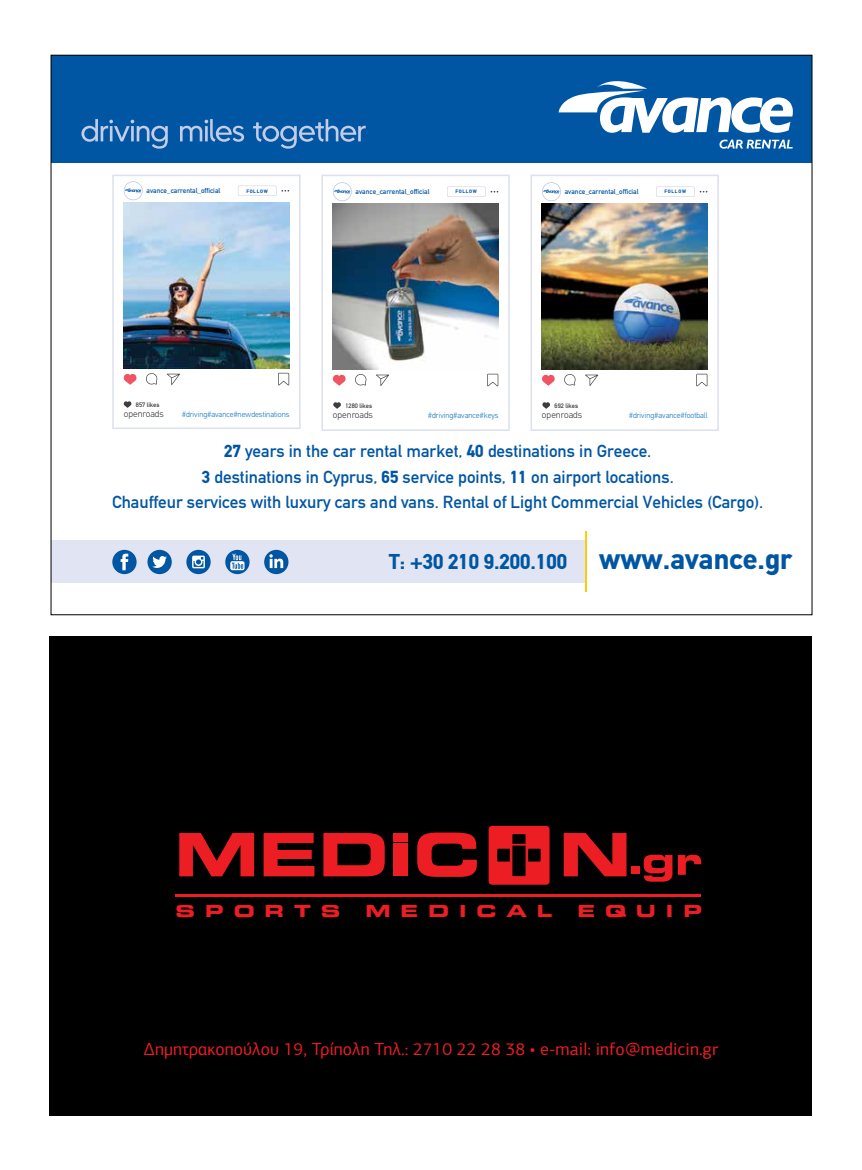
<style>
.page{position:relative;width:862px;height:1170px;background:#fff}
.page>*{position:absolute;margin:0;border:0;box-sizing:border-box;transform-origin:0 0}
.t1{font:700 21.12px "CF Din";color:#0056a3}
.t2{font:17.5px "PF Agora Sans Pro";color:#ed1d24}
.t3{font:700 17.5px "PF Euroset";letter-spacing:.52em;color:#ed1d24;scale:1.08 1}
.t4{font:17.12px/25.8px "CF Din";color:#0056a3;text-align:center}
.t5{font:300 9.38px "PF Din Text";color:#3e3d3c}
.t6{font:300 7.88px "PF Din Text";color:#1578be}
.t7{font:7px "CF Din";color:#0056a3}
.t8{font:6.38px "CF Din";color:#3e3d3c}
.t9{font:700 4.88px "CF Din";letter-spacing:.145em;color:#0056a3}
.s1{font-weight:700}
.s2{font-size:29px}
</style>
<div class="page">
<div style="left:51px;top:55px;width:760px;height:108px;background:#0056a3"></div>
<svg style="left:558px;top:81px;width:234px;height:68px"></svg>
<svg style="left:321px;top:174px;width:188px;height:257px"></svg>
<svg style="left:112px;top:174px;width:188px;height:255px"></svg>
<div style="left:51px;top:540px;width:534px;height:43px;background:#e1e4f3"></div>
<hr style="left:585px;top:531px;width:1px;height:61px;background:#ffcb05">
<svg style="left:530px;top:174px;width:188px;height:257px"></svg>
<svg style="left:487px;top:374px;width:11px;height:12px"></svg>
<svg style="left:332px;top:374px;width:13px;height:11px"></svg>
<svg style="left:354px;top:374px;width:12px;height:11px"></svg>
<svg style="left:375px;top:374px;width:14px;height:12px"></svg>
<svg style="left:333px;top:402px;width:8px;height:7px"></svg>
<svg style="left:332px;top:182px;width:19px;height:19px"></svg>
<svg style="left:447px;top:187px;width:51px;height:10px"></svg>
<img style="left:332px;top:204px;width:166px;height:165px">
<img style="left:124px;top:203px;width:165px;height:165px">
<svg style="left:278px;top:373px;width:11px;height:12px"></svg>
<svg style="left:123px;top:373px;width:14px;height:12px"></svg>
<svg style="left:146px;top:373px;width:11px;height:11px"></svg>
<svg style="left:167px;top:373px;width:13px;height:12px"></svg>
<svg style="left:123px;top:401px;width:8px;height:7px"></svg>
<svg style="left:124px;top:181px;width:18px;height:19px"></svg>
<svg style="left:238px;top:186px;width:51px;height:10px"></svg>
<img style="left:541px;top:204px;width:166px;height:165px">
<svg style="left:696px;top:374px;width:11px;height:12px"></svg>
<svg style="left:541px;top:374px;width:13px;height:11px"></svg>
<svg style="left:563px;top:374px;width:12px;height:11px"></svg>
<svg style="left:584px;top:374px;width:14px;height:12px"></svg>
<svg style="left:542px;top:402px;width:8px;height:7px"></svg>
<svg style="left:541px;top:182px;width:19px;height:19px"></svg>
<svg style="left:655px;top:187px;width:52px;height:10px"></svg>
<svg style="left:81px;top:119px;width:284px;height:30px"></svg>
<div style="left:186px;top:549px;width:24px;height:25px;background:#0056a3;border-radius:50%"></div>
<svg style="left:112px;top:549px;width:24px;height:25px"></svg>
<svg style="left:147px;top:549px;width:25px;height:25px"></svg>
<svg style="left:264px;top:549px;width:24px;height:25px"></svg>
<svg style="left:225px;top:549px;width:24px;height:25px"></svg>
<svg style="left:192px;top:555px;width:13px;height:13px"></svg>
<div style="left:50px;top:636px;width:761px;height:478px;background:#000"></div>
<svg style="left:179px;top:833px;width:75px;height:43px"></svg>
<svg style="left:263px;top:833px;width:51px;height:43px"></svg>
<svg style="left:323px;top:833px;width:61px;height:43px"></svg>
<svg style="left:417px;top:832px;width:59px;height:44px"></svg>
<svg style="left:563px;top:833px;width:63px;height:43px"></svg>
<div style="left:631px;top:866px;width:8px;height:8px;background:#ed1d24"></div>
<svg style="left:643px;top:854px;width:57px;height:27px"></svg>
<svg style="left:488px;top:825px;width:61px;height:59px"></svg>
<hr style="left:175px;top:894px;width:525px;height:3px;background:#ed1d24">
<div style="left:394px;top:832px;width:14px;height:9px;background:#ed1d24"></div>
<div style="left:394px;top:843px;width:14px;height:33px;background:#ed1d24"></div>
<p class="t7" style="left:146px;top:186px;width:75px">avance_carrental_official</p>
<p class="t9" style="left:246px;top:188px;width:23px">FOLLOW</p>
<p class="t7" style="left:355px;top:187px;width:75px">avance_carrental_official</p>
<p class="t9" style="left:455px;top:188px;width:23px">FOLLOW</p>
<p class="t7" style="left:564px;top:187px;width:75px">avance_carrental_official</p>
<p class="t9" style="left:664px;top:188px;width:23px">FOLLOW</p>
<p class="t8" style="left:136px;top:400px;width:25px">857 likes</p>
<p class="t5" style="left:124px;top:407px;width:42px">openroads</p>
<p class="t8" style="left:345px;top:401px;width:28px">1280 likes</p>
<p class="t5" style="left:332px;top:408px;width:42px">openroads</p>
<p class="t8" style="left:554px;top:401px;width:25px">692 likes</p>
<p class="t5" style="left:541px;top:408px;width:42px">openroads</p>
<p class="t6" style="left:182px;top:409px;width:109px">#driving#avance#newdestinations</p>
<p class="t6" style="left:629px;top:410px;width:80px">#driving#avance#football</p>
<p class="t4" style="left:112px;top:439px;width:652px"><span class="s1">27</span> years in the car rental market, <span class="s1">40</span> destinations in Greece.<br><span class="s1">3</span> destinations in Cyprus, <span class="s1">65</span> service points, <span class="s1">11</span> on airport locations.<br>Chauffeur services with luxury cars and vans. Rental of Light Commercial Vehicles (Cargo).</p>
<p class="t6" style="left:428px;top:410px;width:72px">#driving#avance#keys</p>
<p class="t1" style="left:389px;top:547px;width:404px">T: +30 210 9.200.100 <span class="s2">www.avance.gr</span></p>
<p class="t3" style="left:175px;top:898px;width:154px">SPORTS</p>
<p class="t3" style="left:365px;top:898px;width:174px">MEDICAL</p>
<p class="t3" style="left:577px;top:898px;width:117px">EQUIP</p>
<p class="t2" style="left:143px;top:1038px;width:576px">Δημητρακοπούλου 19, Τρίπολη Τηλ.: 2710 22 28 38 • e-mail: info@medicin.gr</p>
</div>
